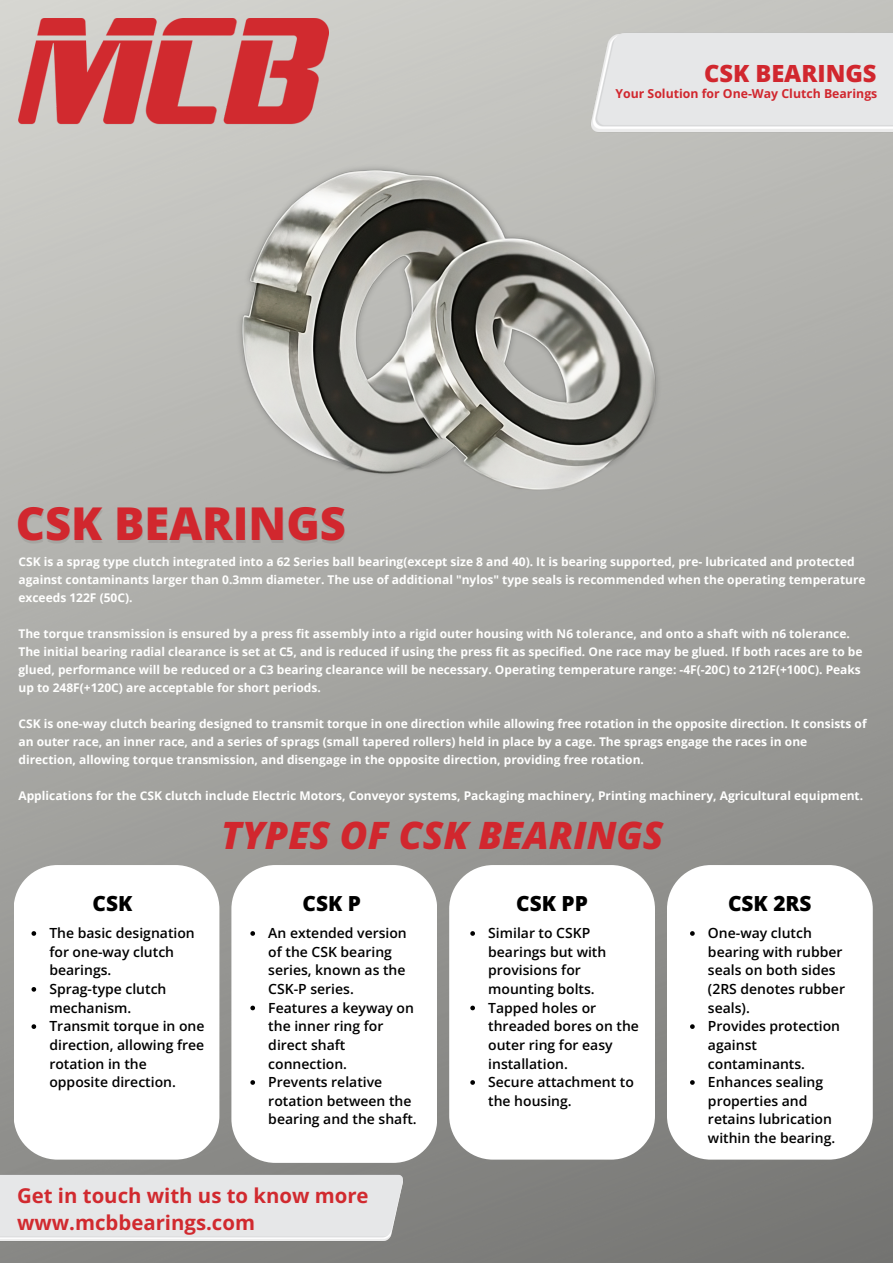
<style>
.page{position:relative;width:893px;height:1264px;background:#fff}
.page>*{position:absolute;margin:0;border:0;box-sizing:border-box;transform-origin:0 0}
.t1{font:800 45.3px "Open Sans";color:#d1272e}
.t2{font:italic 800 37.65px "Open Sans";color:#d1272e}
.t3{font:800 23.7px "Open Sans";color:#d1272e}
.t4{font:800 20.85px "Open Sans";color:#000}
.t5{font:700 20.4px "Open Sans";color:#d12a2f}
.t6{font:600 13.95px/18.6px "Open Sans";color:#000}
.t7{font:700 12.3px "Open Sans";color:#d1272e}
.t8{font:700 12px/18px "Open Sans";color:#fffffe}
</style>
<div class="page">
<img style="left:0;top:0;width:892px;height:1262px">
<img style="left:18px;top:19px;width:311px;height:109px">
<img style="left:229px;top:160px;width:434px;height:336px">
<div style="left:231px;top:865px;width:206px;height:297px;background:#fff;border-radius:44px"></div>
<div style="left:449px;top:865px;width:206px;height:294px;background:#fff;border-radius:44px"></div>
<div style="left:667px;top:865px;width:205px;height:294px;background:#fff;border-radius:44px"></div>
<div style="left:14px;top:865px;width:205px;height:294px;background:#fff;border-radius:44px"></div>
<svg style="left:250px;top:931px;width:5px;height:4px"></svg>
<svg style="left:250px;top:1005px;width:5px;height:5px"></svg>
<svg style="left:250px;top:1080px;width:5px;height:4px"></svg>
<svg style="left:470px;top:931px;width:5px;height:4px"></svg>
<svg style="left:470px;top:1005px;width:5px;height:5px"></svg>
<svg style="left:470px;top:1080px;width:5px;height:4px"></svg>
<svg style="left:31px;top:931px;width:5px;height:4px"></svg>
<svg style="left:31px;top:987px;width:5px;height:4px"></svg>
<svg style="left:31px;top:1024px;width:5px;height:4px"></svg>
<svg style="left:690px;top:931px;width:4px;height:4px"></svg>
<svg style="left:690px;top:1024px;width:4px;height:4px"></svg>
<svg style="left:690px;top:1080px;width:4px;height:4px"></svg>
<img style="left:0;top:1162px;width:404px;height:95px">
<img style="left:582px;top:28px;width:310px;height:111px">
<p class="t1" style="left:16px;top:492px;width:332px">CSK BEARINGS</p>
<p class="t3" style="left:704px;top:56px;width:174px">CSK BEARINGS</p>
<p class="t7" style="left:615px;top:85px;width:263px">Your Solution for One-Way Clutch Bearings</p>
<p class="t8" style="left:18px;top:552px;width:848px">CSK is a sprag type clutch integrated into a 62 Series ball bearing(except size 8 and 40). It is bearing supported, pre- lubricated and protected against contaminants larger than 0.3mm diameter. The use of additional "nylos" type seals is recommended when the operating temperature exceeds 122F (50C).</p>
<p class="t8" style="left:18px;top:624px;width:845px">The torque transmission is ensured by a press fit assembly into a rigid outer housing with N6 tolerance, and onto a shaft with n6 tolerance.<br>The initial bearing radial clearance is set at C5, and is reduced if using the press fit as specified. One race may be glued. If both races are to be glued, performance will be reduced or a C3 bearing clearance will be necessary. Operating temperature range: -4F(-20C) to 212F(+100C). Peaks up to 248F(+120C) are acceptable for short periods.</p>
<p class="t8" style="left:18px;top:714px;width:849px">CSK is one-way clutch bearing designed to transmit torque in one direction while allowing free rotation in the opposite direction. It consists of an outer race, an inner race, and a series of sprags (small tapered rollers) held in place by a cage. The sprags engage the races in one direction, allowing torque transmission, and disengage in the opposite direction, providing free rotation.</p>
<p class="t8" style="left:18px;top:786px;width:846px">Applications for the CSK clutch include Electric Motors, Conveyor systems, Packaging machinery, Printing machinery, Agricultural equipment.</p>
<p class="t4" style="left:92px;top:889px;width:41px">CSK</p>
<p class="t6" style="left:49px;top:923px;width:147px">The basic designation for one-way clutch bearings.</p>
<p class="t6" style="left:49px;top:979px;width:118px">Sprag-type clutch mechanism.</p>
<p class="t6" style="left:49px;top:1016px;width:157px">Transmit torque in one direction, allowing free rotation in the opposite direction.</p>
<p class="t2" style="left:221px;top:808px;width:443px">TYPES OF CSK BEARINGS</p>
<p class="t4" style="left:302px;top:889px;width:60px">CSK P</p>
<p class="t6" style="left:268px;top:923px;width:140px">An extended version of the CSK bearing series, known as the<br>CSK-P series.</p>
<p class="t6" style="left:268px;top:997px;width:147px">Features a keyway on the inner ring for direct shaft connection.</p>
<p class="t6" style="left:268px;top:1072px;width:150px">Prevents relative rotation between the bearing and the shaft.</p>
<p class="t4" style="left:516px;top:889px;width:73px">CSK PP</p>
<p class="t6" style="left:488px;top:923px;width:120px">Similar to CSKP bearings but with provisions for mounting bolts.</p>
<p class="t6" style="left:488px;top:997px;width:152px">Tapped holes or threaded bores on the outer ring for easy installation.</p>
<p class="t6" style="left:488px;top:1072px;width:147px">Secure attachment to the housing.</p>
<p class="t5" style="left:17px;top:1181px;width:353px">Get in touch with us to know more</p>
<p class="t5" style="left:17px;top:1208px;width:239px">www.mcbbearings.com</p>
<p class="t4" style="left:728px;top:889px;width:85px">CSK 2RS</p>
<p class="t6" style="left:708px;top:923px;width:138px">One-way clutch bearing with rubber seals on both sides (2RS denotes rubber seals).</p>
<p class="t6" style="left:708px;top:1016px;width:134px">Provides protection against contaminants.</p>
<p class="t6" style="left:708px;top:1072px;width:129px">Enhances sealing properties and retains lubrication within the bearing.</p>
</div>
